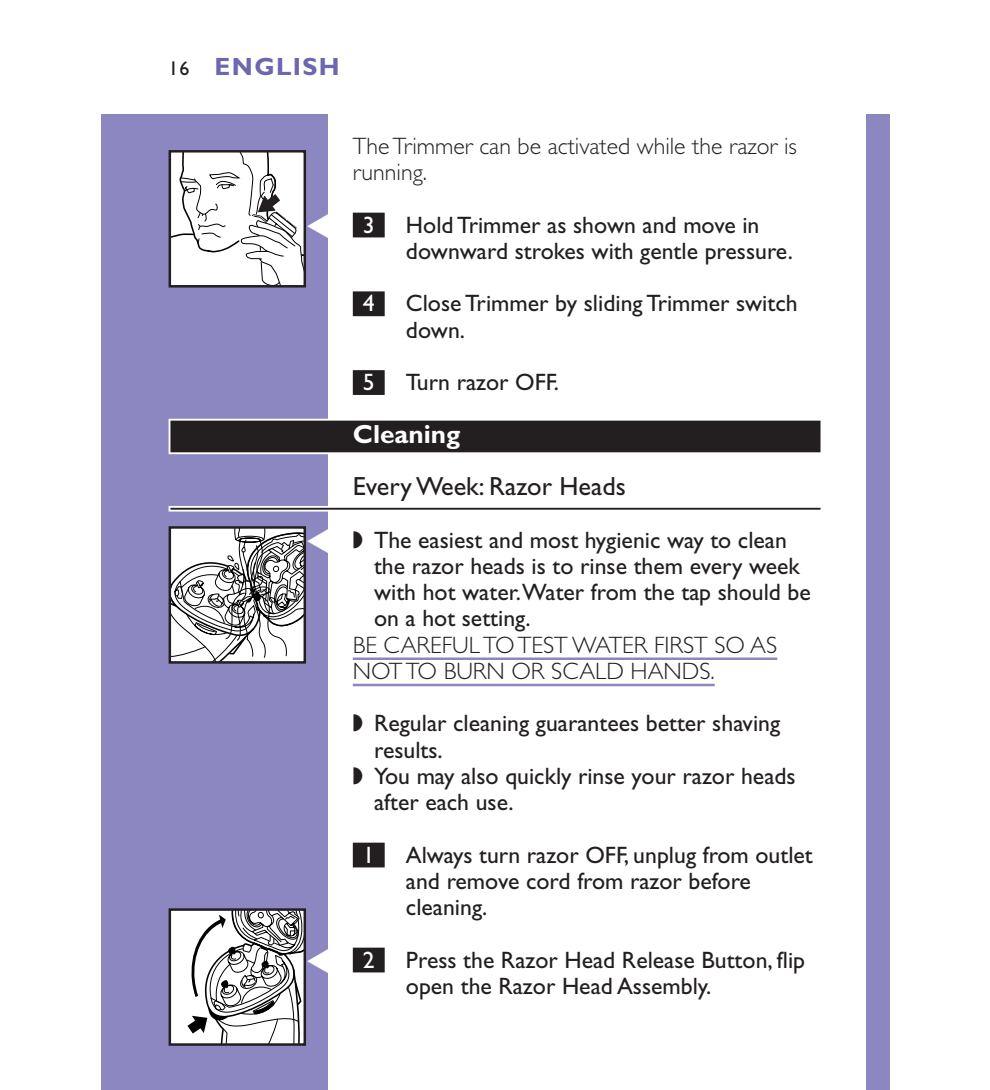
<style>
.page{position:relative;width:990px;height:1090px;background:#fff}
.page>*{position:absolute;margin:0;border:0;box-sizing:border-box;transform-origin:0 0}
.t1{font:45px "Philips Tape";color:#fff}
.t2{font:26.25px "Gill Sans";color:#231f20}
.t3{font:700 26.25px "Gill Sans";color:#fff}
.t4{font:700 25px "Gill Sans";letter-spacing:.055em;color:#6c67ae}
.t5{font:23.75px/26.2px "Gill Sans";color:#231f20}
.t6{font:300 23.75px/26.2px "Gill Sans";color:#231f20}
.t7{font:23.75px "Gill Sans";color:#fff}
.s1{font-weight:400;font-size:20px;color:#231f20}
.s2{font-family:"Gill Sans";font-size:23.75px}
.s3{font-family:"Philips Tape";font-size:45px;color:#fff}
</style>
<div class="page">
<div style="left:867px;top:114px;width:23px;height:976px;background:#8d87c1"></div>
<div style="left:101px;top:114px;width:227px;height:976px;background:#8d87c1"></div>
<div style="left:170px;top:910px;width:135px;height:135px;background:#fff"></div>
<svg style="left:187px;top:911px;width:116px;height:132px"></svg>
<div style="left:169px;top:908px;width:137px;height:138px;border:2px solid #231f20"></div>
<svg style="left:172px;top:529px;width:131px;height:132px;background:#c4c4c4"></svg>
<div style="left:169px;top:526px;width:137px;height:138px;border:2px solid #231f20"></div>
<svg style="left:172px;top:153px;width:131px;height:132px;background:#e8e8e8"></svg>
<div style="left:169px;top:150px;width:137px;height:138px;border:2px solid #231f20"></div>
<div style="left:353px;top:213px;width:32px;height:24px;background:#231f20"></div>
<div style="left:353px;top:291px;width:32px;height:25px;background:#231f20"></div>
<div style="left:353px;top:370px;width:32px;height:25px;background:#231f20"></div>
<svg style="left:169px;top:419px;width:652px;height:35px"></svg>
<div style="left:170px;top:421px;width:651px;height:31px;background:#231f20"></div>
<svg style="left:169px;top:506px;width:652px;height:6px"></svg>
<hr style="left:170px;top:508px;width:651px;height:2px;background:#231f20">
<hr style="left:353px;top:658px;width:424px;height:2px;background:#8d87c1">
<hr style="left:353px;top:684px;width:362px;height:2px;background:#8d87c1">
<div style="left:353px;top:843px;width:32px;height:24px;background:#231f20"></div>
<div style="left:353px;top:948px;width:32px;height:24px;background:#231f20"></div>
<p class="t4" style="left:169px;top:58px;width:173px"><span class="s1">16</span> ENGLISH</p>
<p class="t6" style="left:353px;top:135px;width:446px">The Trimmer can be activated while the razor is running.</p>
<h1 class="t1" style="left:303px;top:196px;width:73px">C <span class="s2">3</span></h1>
<p class="t5" style="left:406px;top:214px;width:389px">Hold Trimmer as shown and move in downward strokes with gentle pressure.</p>
<p class="t7" style="left:363px;top:295px;width:13px">4</p>
<p class="t5" style="left:406px;top:293px;width:393px">Close Trimmer by sliding Trimmer switch down.</p>
<p class="t7" style="left:363px;top:374px;width:13px">5</p>
<p class="t5" style="left:406px;top:372px;width:155px">Turn razor OFF.</p>
<p class="t3" style="left:353px;top:425px;width:109px">Cleaning</p>
<p class="t2" style="left:353px;top:477px;width:275px">Every Week: Razor Heads</p>
<p class="t5" style="left:374px;top:529px;width:438px;text-indent:-71px"><span class="s3">C</span> ◗ The easiest and most hygienic way to clean the razor heads is to rinse them every week with hot water.Water from the tap should be on a hot setting.</p>
<p class="t6" style="left:353px;top:634px;width:426px">BE CAREFUL TO TEST WATER FIRST SO AS<br>NOT TO BURN OR SCALD HANDS.</p>
<p class="t5" style="left:353px;top:713px;width:429px">◗ Regular cleaning guarantees better shaving</p>
<p class="t5" style="left:374px;top:739px;width:70px">results.</p>
<p class="t5" style="left:353px;top:765px;width:444px">◗ You may also quickly rinse your razor heads</p>
<p class="t5" style="left:374px;top:792px;width:141px">after each use.</p>
<p class="t7" style="left:363px;top:846px;width:13px">1</p>
<p class="t5" style="left:406px;top:844px;width:408px">Always turn razor OFF, unplug from outlet and remove cord from razor before cleaning.</p>
<h1 class="t1" style="left:303px;top:931px;width:73px">C <span class="s2">2</span></h1>
<p class="t5" style="left:406px;top:949px;width:401px">Press the Razor Head Release Button, flip open the Razor Head Assembly.</p>
</div>
